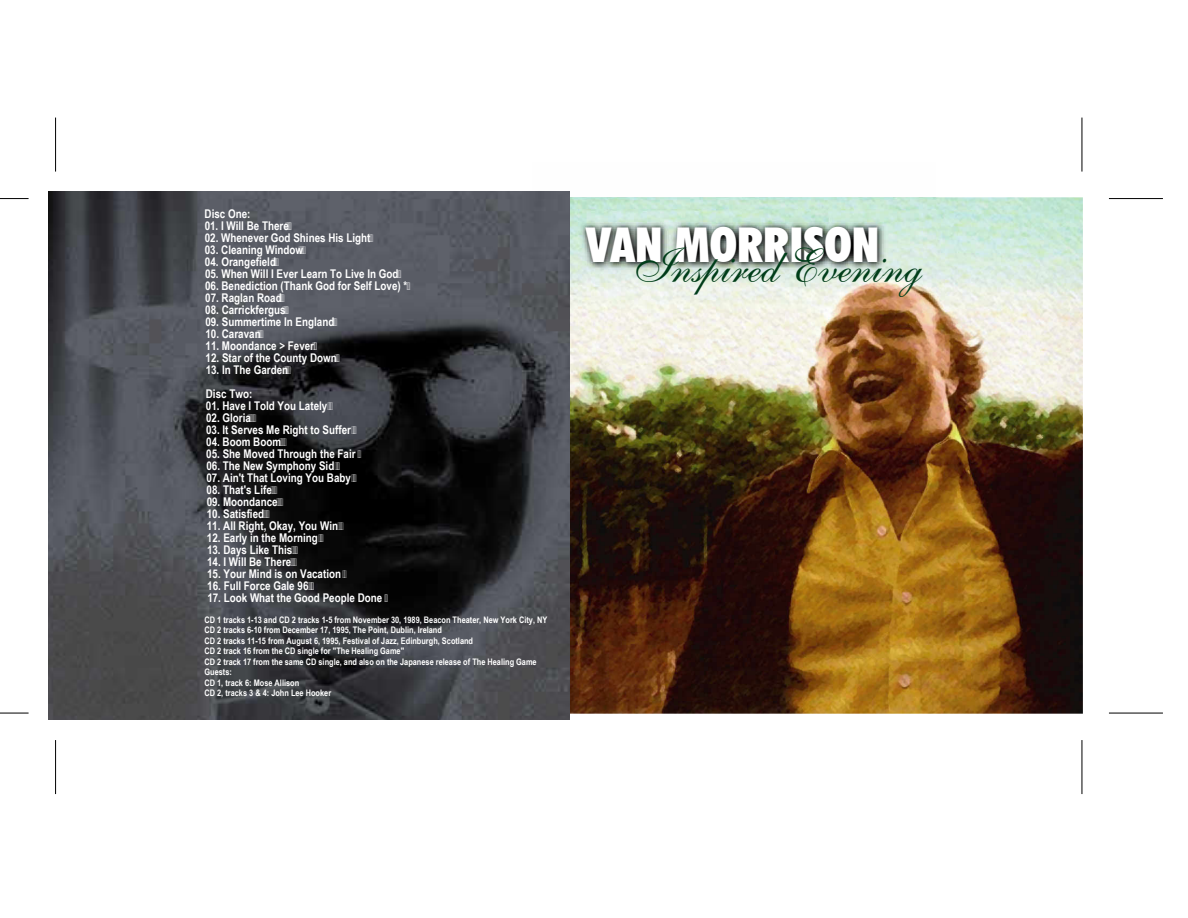
<style>
.page{position:relative;width:1188px;height:918px;background:#fff}
.page>*{position:absolute;margin:0;border:0;box-sizing:border-box;transform-origin:0 0}
.t1{font:48px "Shelley Allegro BT";color:#003d19}
.t2{font:900 condensed 48px "Futura BT";color:#fff}
.t3{font:700 12px/24px "Arial Narrow";color:#fff}
.t4{font:700 9px/10.5px "Arial Narrow";color:#fff}
.s1{font-family:"Shelley Allegro BT";font-weight:400;font-stretch:normal;color:#003d19}
</style>
<div class="page">
<img style="left:569px;top:197px;width:514px;height:517px">
<img style="left:569px;top:197px;width:367px;height:133px">
<hr style="left:55px;top:118px;width:1px;height:54px;background:#000">
<svg style="left:0;top:198px;width:29px;height:1px"></svg>
<svg style="left:0;top:713px;width:29px;height:1px"></svg>
<hr style="left:55px;top:740px;width:1px;height:54px;background:#000">
<hr style="left:1082px;top:118px;width:1px;height:54px;background:#000">
<hr style="left:1109px;top:198px;width:54px;height:1px;background:#000">
<hr style="left:1109px;top:713px;width:54px;height:1px;background:#000">
<hr style="left:1082px;top:740px;width:1px;height:54px;background:#000">
<img style="left:49px;top:192px;width:520px;height:528px">
<p class="t3" style="left:205px;top:201px;width:47px">Disc One:</p>
<p class="t3" style="left:205px;top:213px;width:86px">01. I Will Be There</p>
<p class="t3" style="left:205px;top:225px;width:167px">02. Whenever God Shines His Light</p>
<p class="t3" style="left:205px;top:237px;width:100px">03. Cleaning Window</p>
<p class="t3" style="left:205px;top:249px;width:73px">04. Orangefield</p>
<p class="t3" style="left:205px;top:261px;width:195px">05. When Will I Ever Learn To Live In God</p>
<p class="t3" style="left:205px;top:273px;width:204px">06. Benediction (Thank God for Self Love) *</p>
<p class="t3" style="left:205px;top:285px;width:78px">07. Raglan Road</p>
<p class="t3" style="left:205px;top:297px;width:82px">08. Carrickfergus</p>
<p class="t3" style="left:205px;top:309px;width:131px">09. Summertime In England</p>
<p class="t3" style="left:205px;top:321px;width:57px">10. Caravan</p>
<p class="t3" style="left:206px;top:333px;width:110px">11. Moondance &gt; Fever</p>
<p class="t3" style="left:206px;top:345px;width:133px">12. Star of the County Down</p>
<p class="t3" style="left:206px;top:357px;width:84px">13. In The Garden<br>Disc Two:</p>
<p class="t3" style="left:206px;top:393px;width:123px">01. Have I Told You Lately</p>
<p class="t3" style="left:206px;top:405px;width:46px">02. Gloria</p>
<p class="t3" style="left:206px;top:417px;width:146px">03. It Serves Me Right to Suffer</p>
<p class="t3" style="left:206px;top:429px;width:76px">04. Boom Boom</p>
<p class="t3" style="left:206px;top:441px;width:151px">05. She Moved Through the Fair</p>
<p class="t3" style="left:206px;top:453px;width:129px">06. The New Symphony Sid</p>
<p class="t3" style="left:206px;top:465px;width:146px">07. Ain't That Loving You Baby</p>
<p class="t3" style="left:207px;top:477px;width:67px">08. That's Life</p>
<p class="t3" style="left:207px;top:489px;width:73px">09. Moondance</p>
<p class="t3" style="left:207px;top:501px;width:59px">10. Satisfied</p>
<p class="t3" style="left:207px;top:513px;width:133px">11. All Right, Okay, You Win</p>
<p class="t3" style="left:207px;top:525px;width:113px">12. Early in the Morning</p>
<p class="t3" style="left:207px;top:537px;width:87px">13. Days Like This</p>
<p class="t3" style="left:207px;top:549px;width:86px">14. I Will Be There</p>
<p class="t3" style="left:207px;top:561px;width:135px">15. Your Mind is on Vacation</p>
<p class="t3" style="left:207px;top:573px;width:103px">16. Full Force Gale 96</p>
<p class="t3" style="left:207px;top:585px;width:176px">17. Look What the Good People Done</p>
<p class="t4" style="left:204px;top:614px;width:344px">CD 1 tracks 1-13 and CD 2 tracks 1-5 from November 30, 1989, Beacon Theater, New York City, NY CD 2 tracks 6-10 from December 17, 1995, The Point, Dublin, Ireland<br>CD 2 tracks 11-15 from August 6, 1995, Festival of Jazz, Edinburgh, Scotland<br>CD 2 track 16 from the CD single for "The Healing Game"<br>CD 2 track 17 from the same CD single, and also on the Japanese release of The Healing Game Guests:<br>CD 1, track 6: Mose Allison<br>CD 2, tracks 3 &amp; 4: John Lee Hooker</p>
<h1 class="t2" style="left:586px;top:216px;width:295px">VA<span class="s1">I</span>N MORRISON</h1>
<h1 class="t1" style="left:672px;top:237px;width:252px">nspired Evening</h1>
</div>
